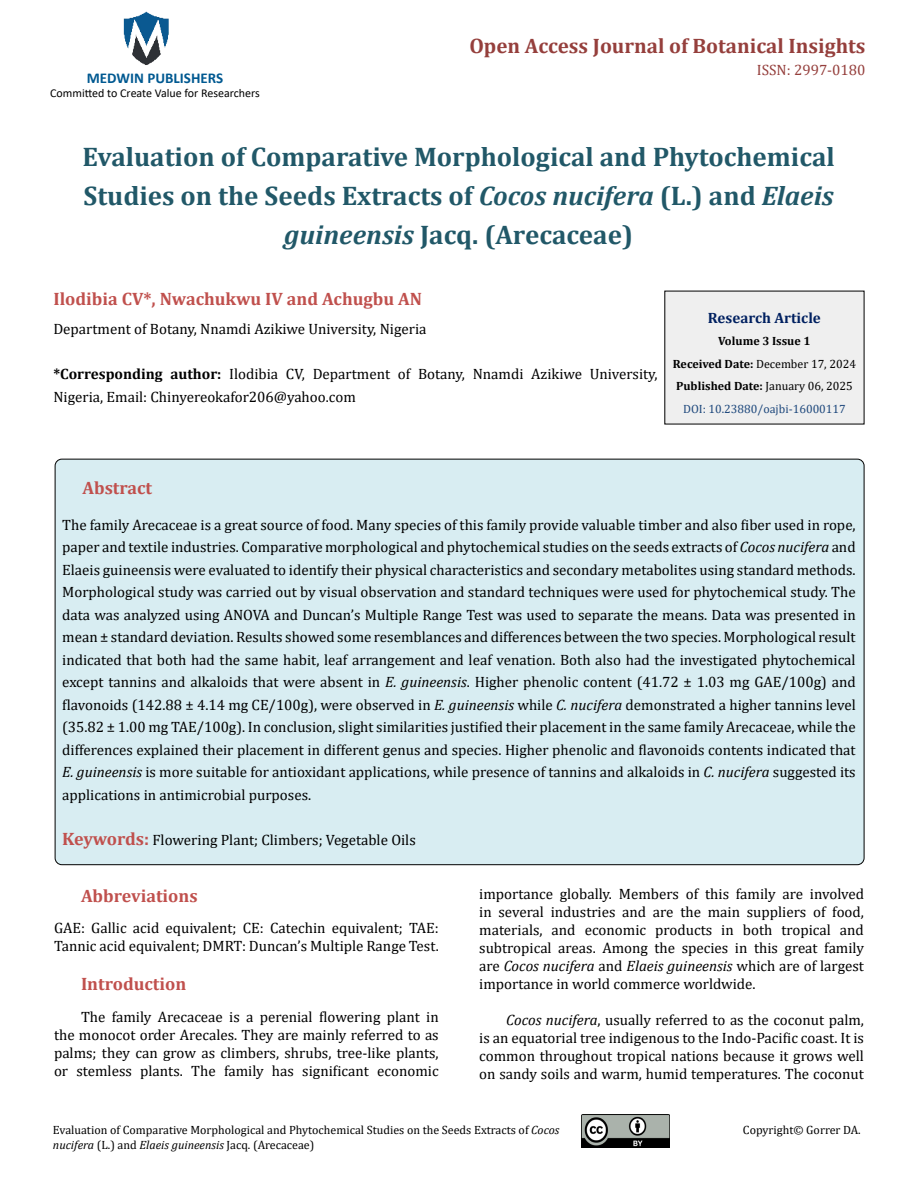
<style>
.page{position:relative;width:918px;height:1188px;background:#fff}
.page>*{position:absolute;margin:0;border:0;box-sizing:border-box;transform-origin:0 0}
.t1{font:700 27px/39px "Cambria";color:#215868;text-align:center}
.t2{font:700 21px "Cambria";color:#953f3c}
.t3{font:700 18px "Cambria";color:#c0504d}
.t4{font:15px/22.5px "Cambria";color:#000;text-align:justify}
.t5{font:700 15px "Calibri";color:#005991}
.t6{font:700 15px "Cambria";color:#002060}
.t7{font:15px "Cambria";color:#953f3c}
.t8{font:12px/14.2px "Cambria";color:#000}
.t9{font:700 12px/22.5px "Cambria";color:#000;text-align:center}
.t10{font:12px "Calibri";color:#000}
.s1{font-style:italic}
.s2{font-weight:700}
.s3{font-weight:400}
.s4{font-weight:400;color:#1f497d}
.s5{font-weight:700;font-size:18px;color:#c0504d}
</style>
<div class="page">
<img style="left:123px;top:11px;width:46px;height:54px">
<img style="left:581px;top:1114px;width:89px;height:34px">
<div style="left:665px;top:291px;width:199px;height:133px;background:#efefef"></div>
<div style="left:55px;top:459px;width:809px;height:406px;background:#d8edf2;border-radius:7px"></div>
<p class="t5" style="left:87px;top:67px;width:138px">MEDWIN PUBLISHERS</p>
<p class="t10" style="left:50px;top:85px;width:211px">Committed to Create Value for Researchers</p>
<h2 class="t2" style="left:469px;top:31px;width:398px">Open Access Journal of Botanical Insights</h2>
<p class="t7" style="left:757px;top:62px;width:110px">ISSN: 2997-0180</p>
<h1 class="t1" style="left:83px;top:136px;width:754px">Evaluation of Comparative Morphological and Phytochemical<br>Studies on the Seeds Extracts of <span class="s1">Cocos nucifera</span> (L.) and <span class="s1">Elaeis guineensis</span> Jacq. (Arecaceae)</h1>
<p class="t3" style="left:53px;top:286px;width:370px">Ilodibia CV*, Nwachukwu IV and Achugbu AN</p>
<p class="t4" style="left:53px;top:318px;width:375px">Department of Botany, Nnamdi Azikiwe University, Nigeria</p>
<p class="t4" style="left:53px;top:363px;width:606px"><span class="s2">*Corresponding author:</span> Ilodibia CV, Department of Botany, Nnamdi Azikiwe University,<br>Nigeria, Email: Chinyereokafor206@yahoo.com</p>
<p class="t6" style="left:708px;top:307px;width:114px">Research Article</p>
<p class="t9" style="left:673px;top:329px;width:185px">Volume 3 Issue 1<br>Received Date: <span class="s3">December 17, 2024<br></span>Published Date: <span class="s3">January 06, 2025<br></span><span class="s4">DOI: 10.23880/oajbi-16000117</span></p>
<p class="t3" style="left:82px;top:475px;width:71px">Abstract</p>
<p class="t4" style="left:62px;top:513px;width:795px">The family Arecaceae is a great source of food. Many species of this family provide valuable timber and also fiber used in rope, paper and textile industries. Comparative morphological and phytochemical studies on the seeds extracts of <span class="s1">Cocos nucifera</span> and Elaeis guineensis were evaluated to identify their physical characteristics and secondary metabolites using standard methods.<br>Morphological study was carried out by visual observation and standard techniques were used for phytochemical study. The data was analyzed using ANOVA and Duncan’s Multiple Range Test was used to separate the means. Data was presented in mean ± standard deviation. Results showed some resemblances and differences between the two species. Morphological result indicated that both had the same habit, leaf arrangement and leaf venation. Both also had the investigated phytochemical except tannins and alkaloids that were absent in <span class="s1">E. guineensis</span>. Higher phenolic content (41.72 ± 1.03 mg GAE/100g) and flavonoids (142.88 ± 4.14 mg CE/100g), were observed in <span class="s1">E. guineensis</span> while <span class="s1">C. nucifera</span> demonstrated a higher tannins level (35.82 ± 1.00 mg TAE/100g). In conclusion, slight similarities justified their placement in the same family Arecaceae, while the differences explained their placement in different genus and species. Higher phenolic and flavonoids contents indicated that <span class="s1">E. guineensis</span> is more suitable for antioxidant applications, while presence of tannins and alkaloids in <span class="s1">C. nucifera</span> suggested its applications in antimicrobial purposes.</p>
<p class="t4" style="left:62px;top:828px;width:355px"><span class="s5">Keywords:</span> Flowering Plant; Climbers; Vegetable Oils</p>
<p class="t3" style="left:81px;top:883px;width:118px">Abbreviations</p>
<p class="t4" style="left:54px;top:919px;width:386px;line-height:18px">GAE: Gallic acid equivalent; CE: Catechin equivalent; TAE:<br>Tannic acid equivalent; DMRT: Duncan’s Multiple Range Test.</p>
<p class="t3" style="left:81px;top:971px;width:107px">Introduction</p>
<p class="t4" style="left:54px;top:1008px;width:386px;line-height:18px;text-indent:27px">The family Arecaceae is a perenial flowering plant in the monocot order Arecales. They are mainly referred to as palms; they can grow as climbers, shrubs, tree-like plants, or stemless plants. The family has significant economic</p>
<p class="t4" style="left:479px;top:885px;width:386px;line-height:18px">importance globally. Members of this family are involved in several industries and are the main suppliers of food, materials, and economic products in both tropical and subtropical areas. Among the species in this great family are <span class="s1">Cocos nucifera</span> and <span class="s1">Elaeis guineensis</span> which are of largest importance in world commerce worldwide.</p>
<p class="t4" style="left:479px;top:1011px;width:386px;line-height:18px;text-indent:27px"><span class="s1">Cocos nucifera</span>, usually referred to as the coconut palm, is an equatorial tree indigenous to the Indo-Pacific coast. It is common throughout tropical nations because it grows well on sandy soils and warm, humid temperatures. The coconut</p>
<p class="t8" style="left:53px;top:1123px;width:508px">Evaluation of Comparative Morphological and Phytochemical Studies on the Seeds Extracts of <span class="s1">Cocos nucifera</span> (L.) and <span class="s1">Elaeis guineensis</span> Jacq. (Arecaceae)</p>
<p class="t8" style="left:743px;top:1123px;width:119px">Copyright© Gorrer DA.</p>
</div>
